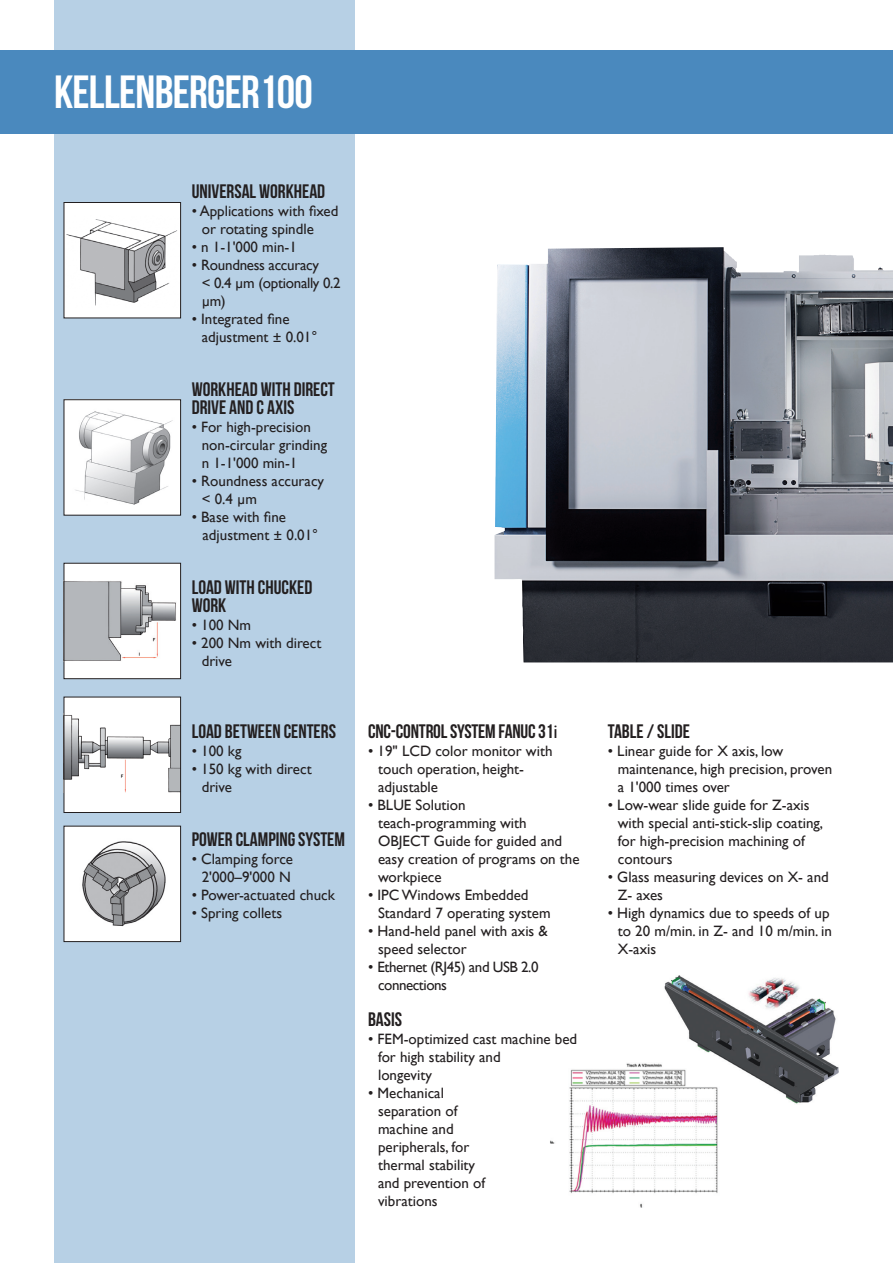
<style>
.page{position:relative;width:893px;height:1263px;background:#fff}
.page>*{position:absolute;margin:0;border:0;box-sizing:border-box;transform-origin:0 0}
.t1{font:46.5px "Bebas Neue";letter-spacing:-.015em;color:#fff}
._05_Seitenzahlen{font:19.5px/18px "Bebas Neue";color:#231f20}
._05_Seitenzahlen-2{font:15px/18px "Gill Sans";color:#231f20}
._05_Seitenzahlen-3{font:15px/18px "Gill Sans";letter-spacing:-.02em;color:#231f20}
._05_Seitenzahlen-4{font:15px/18px "Gill Sans";letter-spacing:-.03em;color:#231f20}
.s1{font-family:"Gill Sans"}
</style>
<div class="page">
<div style="left:54px;top:0;width:300px;height:1263px;background:#b7d0e5"></div>
<div style="left:0;top:50px;width:893px;height:84px;background:#4a89be"></div>
<div style="left:64px;top:697px;width:117px;height:115px;background:#fff"></div>
<div style="left:64px;top:563px;width:117px;height:116px;background:#fff"></div>
<img style="left:66px;top:715px;width:113px;height:77px">
<img style="left:66px;top:581px;width:110px;height:80px">
<div style="left:64px;top:202px;width:117px;height:116px;background:#fff"></div>
<div style="left:64px;top:202px;width:117px;height:116px;border:1px solid #231f20"></div>
<div style="left:64px;top:826px;width:117px;height:115px;background:#fff"></div>
<div style="left:64px;top:826px;width:117px;height:116px;border:1px solid #231f20"></div>
<img style="left:82px;top:841px;width:84px;height:85px">
<div style="left:64px;top:400px;width:117px;height:115px;background:#fff"></div>
<div style="left:64px;top:399px;width:117px;height:116px;border:1px solid #231f20"></div>
<img style="left:66px;top:219px;width:111px;height:87px">
<img style="left:494px;top:247px;width:399px;height:415px">
<img style="left:664px;top:975px;width:175px;height:129px">
<div style="left:64px;top:697px;width:117px;height:116px;border:1px solid #231f20"></div>
<div style="left:64px;top:563px;width:117px;height:116px;border:1px solid #231f20"></div>
<img style="left:75px;top:411px;width:98px;height:94px">
<img style="left:550px;top:1063px;width:173px;height:145px">
<p class="t1" style="left:54px;top:66px;width:260px">KELLENBERGER 100</p>
<p class="_05_Seitenzahlen" style="left:192px;top:182px;width:135px">UNIVERSAL WORKHEAD</p>
<p class="_05_Seitenzahlen-2" style="left:202px;top:202px;width:138px;text-indent:-10px">• Applications with fixed or rotating spindle</p>
<p class="_05_Seitenzahlen-2" style="left:192px;top:238px;width:107px">• n 1-1'000 min-1</p>
<p class="_05_Seitenzahlen-3" style="left:202px;top:256px;width:141px;text-indent:-10px">• Roundness accuracy<br>&lt; 0.4 μm (optionally 0.2 μm)</p>
<p class="_05_Seitenzahlen-2" style="left:202px;top:310px;width:117px;text-indent:-10px">• Integrated fine adjustment ± 0.01°</p>
<p class="_05_Seitenzahlen" style="left:192px;top:380px;width:145px">WORKHEAD WITH DIRECT<br>DRIVE AND C AXIS</p>
<p class="_05_Seitenzahlen-2" style="left:202px;top:418px;width:127px;text-indent:-10px">• For high-precision non-circular grinding</p>
<p class="_05_Seitenzahlen-2" style="left:202px;top:454px;width:97px">n 1-1'000 min-1</p>
<p class="_05_Seitenzahlen-2" style="left:202px;top:472px;width:124px;text-indent:-10px">• Roundness accuracy &lt; 0.4 μm</p>
<p class="_05_Seitenzahlen-2" style="left:203px;top:508px;width:117px;text-indent:-11px">• Base with fine adjustment ± 0.01°</p>
<p class="_05_Seitenzahlen" style="left:192px;top:578px;width:122px">LOAD WITH CHUCKED<br>WORK</p>
<p class="_05_Seitenzahlen-2" style="left:192px;top:616px;width:61px">• 100 Nm</p>
<p class="_05_Seitenzahlen-2" style="left:202px;top:634px;width:121px;text-indent:-10px">• 200 Nm with direct drive</p>
<p class="_05_Seitenzahlen" style="left:192px;top:722px;width:146px">LOAD BETWEEN CENTERS</p>
<p class="_05_Seitenzahlen-2" style="left:192px;top:742px;width:51px">• 100 kg</p>
<p class="_05_Seitenzahlen-2" style="left:202px;top:760px;width:111px;text-indent:-10px">• 150 kg with direct drive</p>
<p class="_05_Seitenzahlen" style="left:192px;top:830px;width:155px">POWER CLAMPING SYSTEM</p>
<p class="_05_Seitenzahlen-2" style="left:192px;top:850px;width:103px;text-align:center">• Clamping force<br>2'000–9'000 N</p>
<p class="_05_Seitenzahlen-2" style="left:192px;top:886px;width:145px">• Power-actuated chuck</p>
<p class="_05_Seitenzahlen-2" style="left:192px;top:904px;width:92px">• Spring collets</p>
<p class="_05_Seitenzahlen" style="left:368px;top:722px;width:191px">CNC-CONTROL SYSTEM FANUC 31<span class="s1">i</span></p>
<p class="_05_Seitenzahlen-2" style="left:378px;top:742px;width:176px;text-indent:-10px">• 19" LCD color monitor with touch operation, height&shy;adjustable</p>
<p class="_05_Seitenzahlen-2" style="left:378px;top:796px;width:203px;text-indent:-10px">• BLUE Solution teach-programming with<br>OBJECT Guide for guided and easy creation of programs on the workpiece</p>
<p class="_05_Seitenzahlen-2" style="left:378px;top:886px;width:174px;text-indent:-10px">• IPC Windows Embedded<br>Standard 7 operating system</p>
<p class="_05_Seitenzahlen-2" style="left:378px;top:922px;width:171px;text-indent:-10px">• Hand-held panel with axis &amp; speed selector</p>
<p class="_05_Seitenzahlen-4" style="left:378px;top:958px;width:162px;text-indent:-10px">• Ethernet (RJ45) and USB 2.0 connections</p>
<p class="_05_Seitenzahlen" style="left:368px;top:1010px;width:36px">BASIS</p>
<p class="_05_Seitenzahlen-2" style="left:378px;top:1030px;width:201px;text-indent:-10px">• FEM-optimized cast machine bed for high stability and<br>longevity</p>
<p class="_05_Seitenzahlen-2" style="left:378px;top:1084px;width:109px;text-indent:-10px">• Mechanical separation of machine and peripherals, for thermal stability and prevention of vibrations</p>
<p class="_05_Seitenzahlen" style="left:608px;top:722px;width:84px">TABLE / SLIDE</p>
<p class="_05_Seitenzahlen-2" style="left:618px;top:742px;width:216px;text-indent:-10px">• Linear guide for X axis, low maintenance, high precision, proven a 1'000 times over</p>
<p class="_05_Seitenzahlen-2" style="left:618px;top:796px;width:207px;text-indent:-10px">• Low-wear slide guide for Z-axis with special anti-stick-slip coating, for high-precision machining of contours</p>
<p class="_05_Seitenzahlen-2" style="left:618px;top:868px;width:212px;text-indent:-10px">• Glass measuring devices on X- and<br>Z- axes</p>
<p class="_05_Seitenzahlen-2" style="left:618px;top:904px;width:216px;text-indent:-10px">• High dynamics due to speeds of up to 20 m/min. in Z- and 10 m/min. in<br>X-axis</p>
</div>
